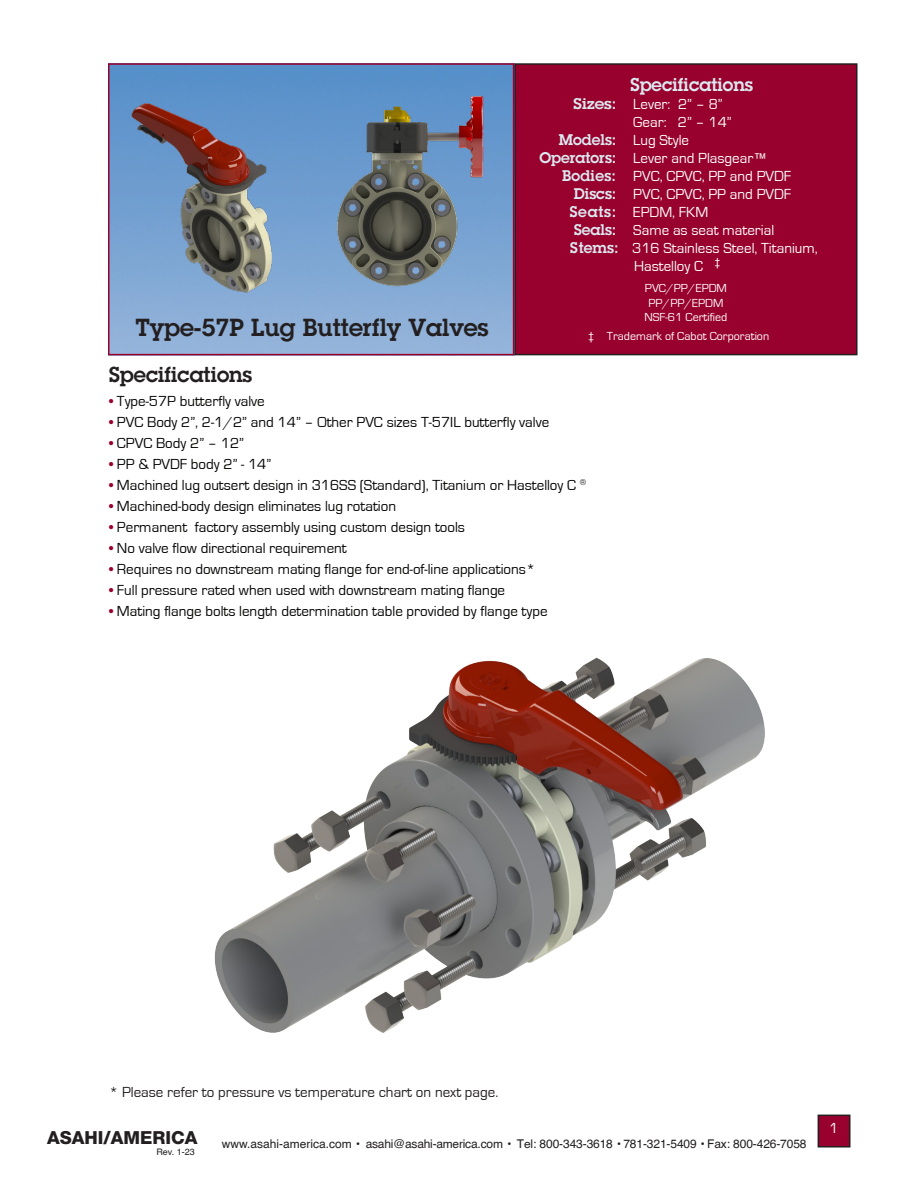
<style>
.page{position:relative;width:918px;height:1188px;background:#fff}
.page>*{position:absolute;margin:0;border:0;box-sizing:border-box;transform-origin:0 0}
.t1{font:600 24px "Lubalin Graph";color:#231f20}
.t2{font:600 21px "Lubalin Graph";color:#231f20}
.t3{font:600 18px "Lubalin Graph";color:#dce9f0}
.t4{font:800 18px "Helvetica Neue";color:#231f20}
.t5{font:15px "Eurostile";color:#040503}
.t6{font:15px "Eurostile";color:#fff}
.t7{font:15px "Eurostile";color:#231f20}
.t8{font:12px "Helvetica";letter-spacing:-.01em;color:#231f20}
.t9{font:12px "Eurostile";color:#fff}
.t10{font:9px "Helvetica";color:#231f20}
.s1{font-family:"Lubalin Graph";font-weight:600;color:#dce9f0}
.s2{font-family:"Arial";font-size:13.5px}
.s3{color:#98012d}
</style>
<div class="page">
<div style="left:818px;top:1115px;width:32px;height:32px;background:#98012d"></div>
<div style="left:818px;top:1115px;width:32px;height:33px;border:2px solid #231f20"></div>
<img style="left:111px;top:66px;width:400px;height:286px">
<div style="left:515px;top:64px;width:342px;height:291px;background:#98012d"></div>
<div style="left:514px;top:63px;width:344px;height:292px;border:2px solid #231f20"></div>
<img style="left:121px;top:101px;width:175px;height:194px">
<img style="left:293px;top:95px;width:212px;height:194px">
<img style="left:214px;top:657px;width:551px;height:376px">
<div style="left:108px;top:63px;width:406px;height:292px;border:2px solid #98012d"></div>
<p class="t1" style="left:135px;top:311px;width:355px">Type-57P Lug Butterfly Valves</p>
<p class="t2" style="left:109px;top:361px;width:145px">Specifications</p>
<p class="t3" style="left:630px;top:73px;width:124px">Specifications</p>
<p class="t6" style="left:574px;top:96px;width:151px"><span class="s1">Sizes:</span> Lever: 2” – 8”</p>
<p class="t6" style="left:633px;top:114px;width:100px">Gear: 2” – 14”</p>
<p class="t6" style="left:559px;top:132px;width:132px"><span class="s1">Models:</span> Lug Style</p>
<p class="t6" style="left:540px;top:150px;width:229px"><span class="s1">Operators:</span> Lever and Plasgear<span class="s2">™</span></p>
<p class="t6" style="left:562px;top:168px;width:231px"><span class="s1">Bodies:</span> PVC, CPVC, PP and PVDF</p>
<p class="t6" style="left:574px;top:186px;width:219px"><span class="s1">Discs:</span> PVC, CPVC, PP and PVDF</p>
<p class="t6" style="left:570px;top:204px;width:140px"><span class="s1">Seats:</span> EPDM, FKM</p>
<p class="t6" style="left:574px;top:222px;width:202px"><span class="s1">Seals:</span> Same as seat material</p>
<p class="t6" style="left:570px;top:240px;width:249px"><span class="s1">Stems:</span> 316 Stainless Steel, Titanium,</p>
<p class="t6" style="left:634px;top:258px;width:70px">Hastelloy C</p>
<p class="t9" style="left:714px;top:255px;width:9px">‡</p>
<p class="t9" style="left:645px;top:282px;width:83px">PVC/PP/EPDM</p>
<p class="t9" style="left:648px;top:296px;width:77px">PP/PP/EPDM</p>
<p class="t9" style="left:644px;top:311px;width:84px">NSF-61 Certified</p>
<p class="t9" style="left:588px;top:330px;width:183px">‡ Trademark of Cabot Corporation</p>
<p class="t5" style="left:109px;top:393px;width:157px"><span class="s3">•</span> Type-57P butterfly valve</p>
<p class="t5" style="left:109px;top:414px;width:442px"><span class="s3">•</span> PVC Body 2”, 2-1/2” and 14” – Other PVC sizes T-57IL butterfly valve</p>
<p class="t5" style="left:109px;top:435px;width:136px"><span class="s3">•</span> CPVC Body 2” – 12”</p>
<p class="t5" style="left:109px;top:456px;width:164px"><span class="s3">•</span> PP &amp; PVDF body 2” - 14”</p>
<p class="t5" style="left:109px;top:477px;width:479px"><span class="s3">•</span> Machined lug outsert design in 316SS (Standard), Titanium or Hastelloy C <sup>®</sup></p>
<p class="t5" style="left:109px;top:498px;width:289px"><span class="s3">•</span> Machined-body design eliminates lug rotation</p>
<p class="t5" style="left:109px;top:519px;width:358px"><span class="s3">•</span> Permanent factory assembly using custom design tools</p>
<p class="t5" style="left:109px;top:540px;width:239px"><span class="s3">•</span> No valve flow directional requirement</p>
<p class="t5" style="left:109px;top:561px;width:428px"><span class="s3">•</span> Requires no downstream mating flange for end-of-line applications*</p>
<p class="t5" style="left:109px;top:582px;width:398px"><span class="s3">•</span> Full pressure rated when used with downstream mating flange</p>
<p class="t5" style="left:109px;top:603px;width:440px"><span class="s3">•</span> Mating flange bolts length determination table provided by flange type</p>
<p class="t7" style="left:109px;top:1084px;width:391px">* Please refer to pressure vs temperature chart on next page.</p>
<p class="t4" style="left:47px;top:1126px;width:152px">ASAHI/AMERICA</p>
<p class="t8" style="left:222px;top:1136px;width:586px">www.asahi-america.com • asahi@asahi-america.com • Tel: 800-343-3618 • 781-321-5409 • Fax: 800-426-7058</p>
<p class="t10" style="left:156px;top:1146px;width:40px">Rev. 1-23</p>
<p class="t6" style="left:829px;top:1120px;width:11px">1</p>
</div>
